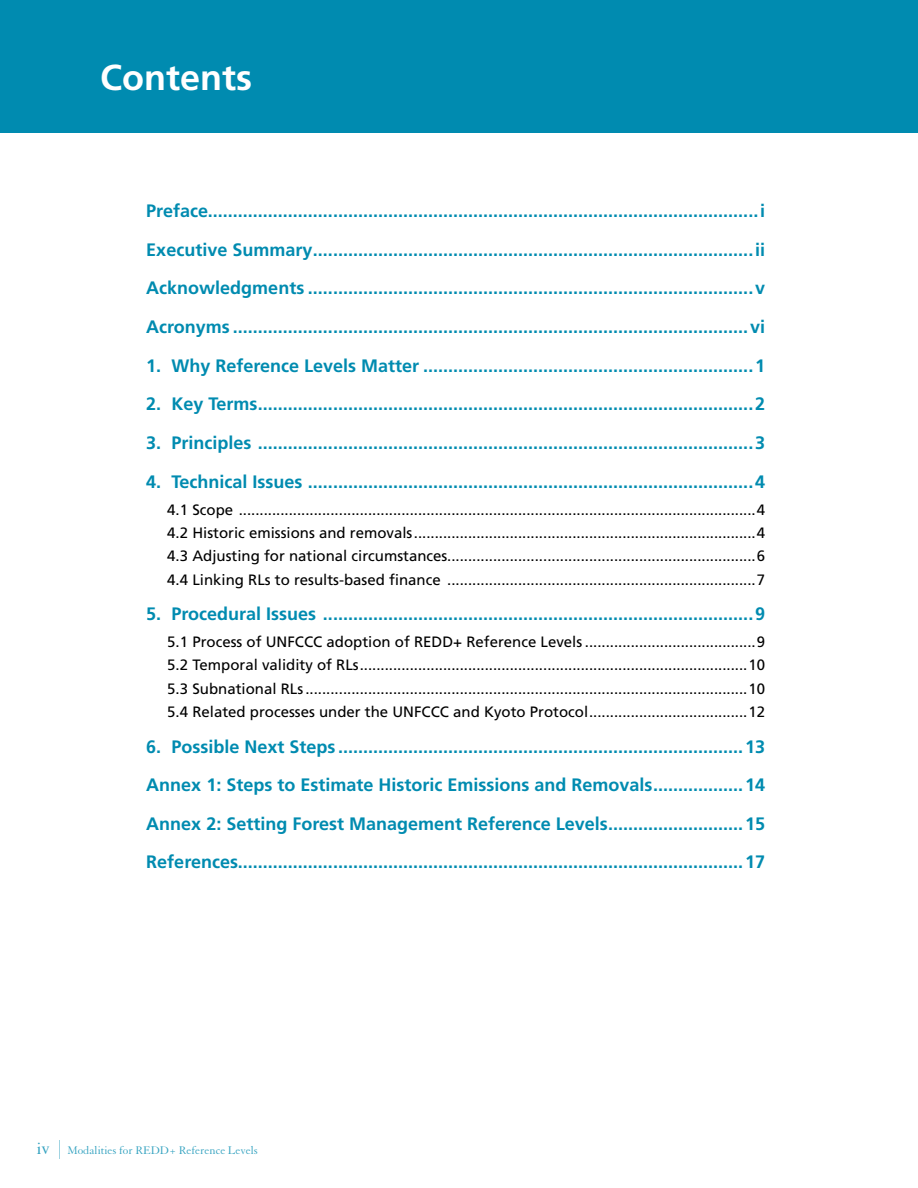
<style>
.page{position:relative;width:918px;height:1188px;background:#fff}
.page>*{position:absolute;margin:0;border:0;box-sizing:border-box;transform-origin:0 0}
.t1{font:700 36px "Frutiger";color:#fff}
.t2{font:700 18px/38.5px "Frutiger";color:#008bb0;text-align:justify}
.t3{font:15px/23.5px "Frutiger";color:#000;text-align:justify}
.t4{font:12px "Granjon LT Std";color:#33a2c0}
.s1{font-family:"Times";font-size:16.5px}
</style>
<div class="page">
<svg style="left:59px;top:1140px;width:1px;height:19px"></svg>
<div style="left:0;top:0;width:918px;height:132px;background:#008bb0"></div>
<h1 class="t1" style="left:100px;top:56px;width:153px">Contents</h1>
<p class="t2" style="left:146px;top:192px;width:620px">Preface..............................................................................................................i Executive Summary........................................................................................ii Acknowledgments .........................................................................................v Acronyms .......................................................................................................vi</p>
<p class="t2" style="left:146px;top:346px;width:620px">1. Why Reference Levels Matter ..................................................................1</p>
<p class="t2" style="left:146px;top:385px;width:620px">2. Key Terms...................................................................................................2</p>
<p class="t2" style="left:146px;top:423px;width:620px">3. Principles ...................................................................................................3</p>
<p class="t2" style="left:146px;top:462px;width:620px">4. Technical Issues .........................................................................................4</p>
<p class="t3" style="left:167px;top:498px;width:599px">4.1 Scope ............................................................................................................................4<br>4.2 Historic emissions and removals..................................................................................4<br>4.3 Adjusting for national circumstances..........................................................................6<br>4.4 Linking RLs to results-based finance ..........................................................................7</p>
<p class="t2" style="left:146px;top:595px;width:620px">5. Procedural Issues ......................................................................................9</p>
<p class="t3" style="left:167px;top:630px;width:599px">5.1 Process of UNFCCC adoption of REDD+ Reference Levels .........................................9<br>5.2 Temporal validity of RLs.............................................................................................10<br>5.3 Subnational RLs..........................................................................................................10<br>5.4 Related processes under the UNFCCC and Kyoto Protocol......................................12</p>
<p class="t2" style="left:146px;top:727px;width:620px">6. Possible Next Steps .................................................................................13<br>Annex 1: Steps to Estimate Historic Emissions and Removals..................14<br>Annex 2: Setting Forest Management Reference Levels...........................15<br>References.....................................................................................................17</p>
<p class="t4" style="left:37px;top:1143px;width:223px"><span class="s1">iv</span> Modalities for REDD+ Reference Levels</p>
</div>
